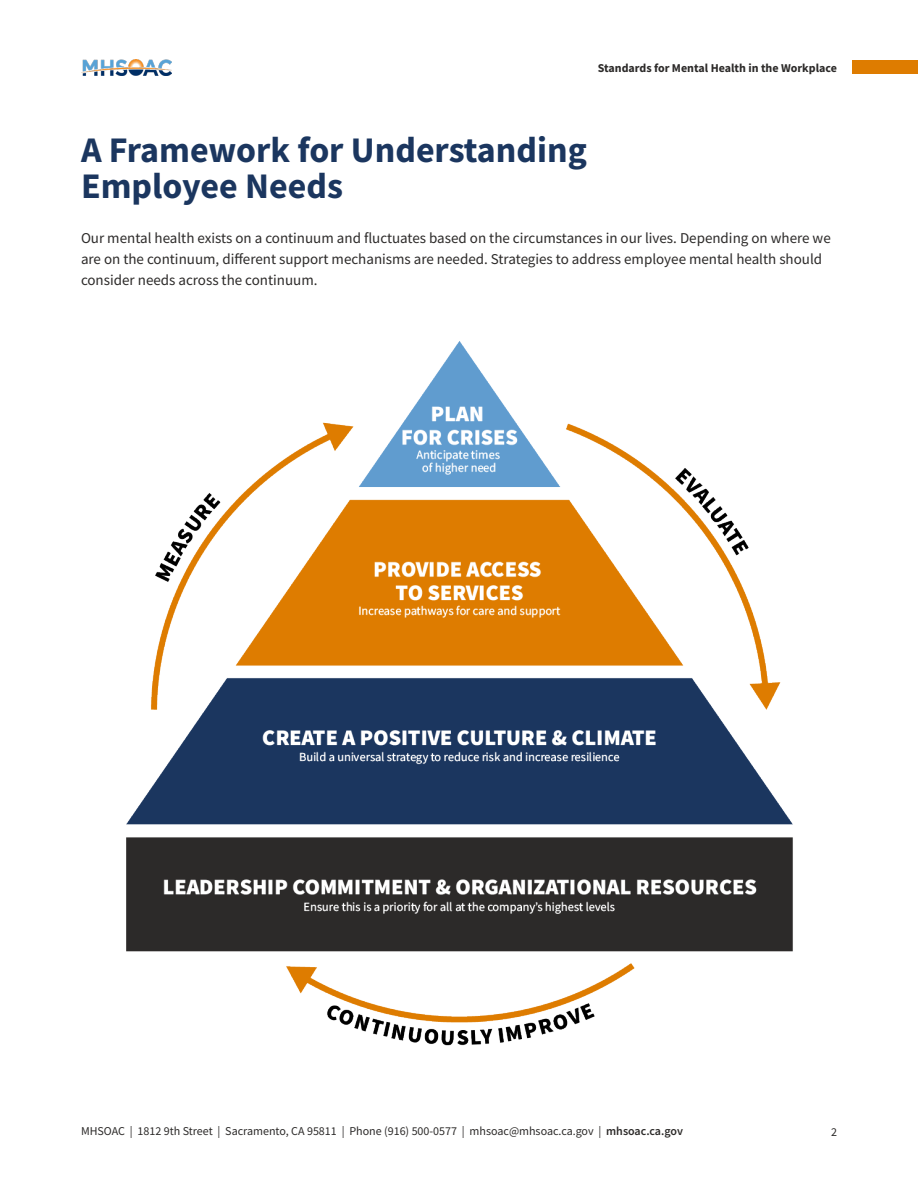
<style>
.page{position:relative;width:918px;height:1188px;background:#fff}
.page>*{position:absolute;margin:0;border:0;box-sizing:border-box;transform-origin:0 0}
.t1{font:700 36px/36px "Source Sans Pro";color:#1b365f}
.t2{font:15px/21px "Source Sans Pro";color:#2c2a29}
.t3{font:12px "Source Sans Pro";color:#2c2a29}
.t4{font:700 12px "Source Sans Pro";color:#2c2a29}
.s1{font-weight:600}
</style>
<div class="page">
<img style="left:126px;top:341px;width:667px;height:705px">
<img style="left:81px;top:60px;width:91px;height:15px">
<div style="left:852px;top:61px;width:66px;height:13px;background:#de7c00"></div>
<p class="t4" style="left:598px;top:60px;width:241px">Standards for Mental Health in the Workplace</p>
<h2 class="t1" style="left:81px;top:132px;width:507px">A Framework for Understanding<br>Employee Needs</h2>
<p class="t2" style="left:81px;top:227px;width:751px">Our mental health exists on a continuum and fluctuates based on the circumstances in our lives. Depending on where we are on the continuum, different support mechanisms are needed. Strategies to address employee mental health should consider needs across the continuum.</p>
<p class="t3" style="left:81px;top:1123px;width:603px">MHSOAC | 1812 9th Street | Sacramento, CA 95811 | Phone (916) 500-0577 | mhsoac@mhsoac.ca.gov | <span class="s1">mhsoac.ca.gov</span></p>
<p class="t3" style="left:831px;top:1125px;width:7px">2</p>
</div>
